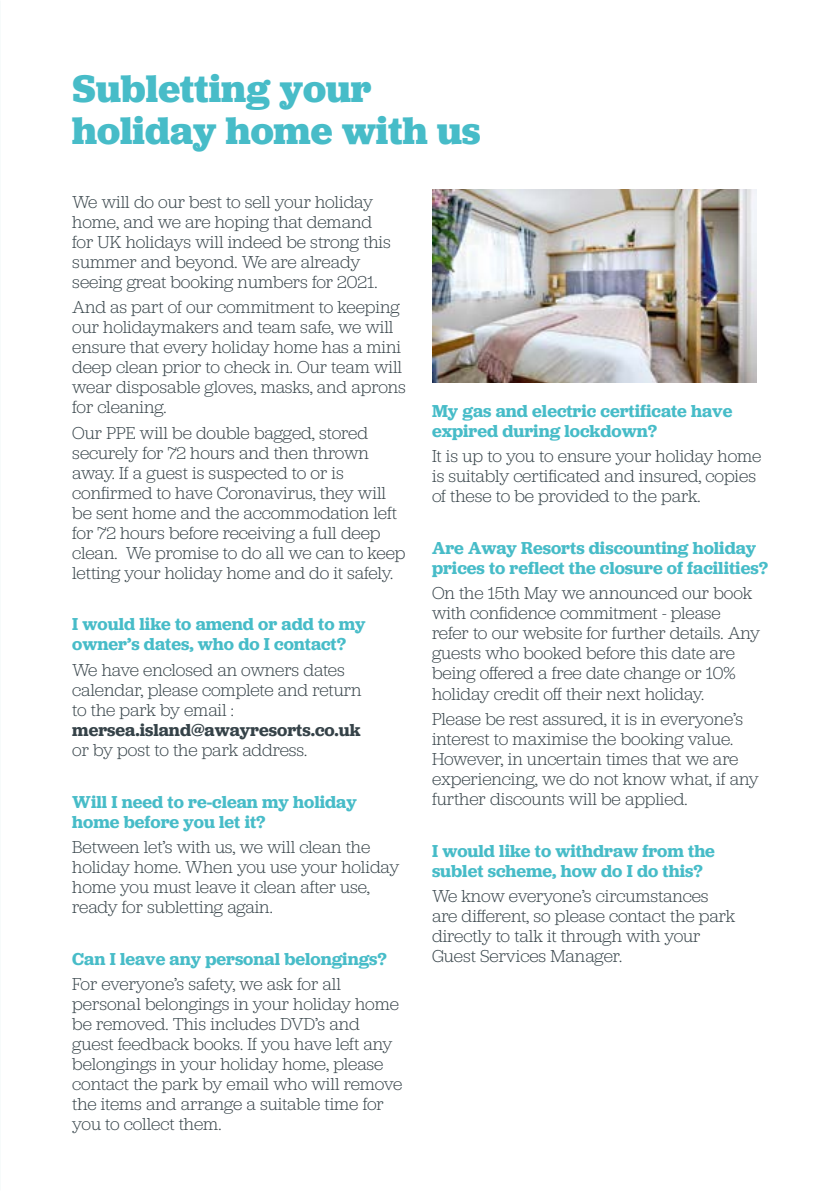
<style>
.page{position:relative;width:840px;height:1191px;background:#fff}
.page>*{position:absolute;margin:0;border:0;box-sizing:border-box;transform-origin:0 0}
.t1{font:700 40px/42px "Jubilat";color:#47bcc8}
.t2{font:300 18px/20px "Jubilat";letter-spacing:-.005em;color:#354248}
.t3{font:600 18px/20px "Jubilat";color:#47bcc8}
.t4{font:600 18px "Jubilat";color:#354248}
</style>
<div class="page">
<img style="left:432px;top:190px;width:324px;height:193px">
<h1 class="t1" style="left:72px;top:67px;width:410px">Subletting your holiday home with us</h1>
<p class="t2" style="left:72px;top:191px;width:320px">We will do our best to sell your holiday home, and we are hoping that demand for UK holidays will indeed be strong this summer and beyond. We are already seeing great booking numbers for 2021.</p>
<p class="t2" style="left:72px;top:297px;width:335px">And as part of our commitment to keeping our holidaymakers and team safe, we will ensure that every holiday home has a mini deep clean prior to check in. Our team will wear disposable gloves, masks, and aprons for cleaning.</p>
<p class="t2" style="left:72px;top:422px;width:334px">Our PPE will be double bagged, stored securely for 72 hours and then thrown away. If a guest is suspected to or is confirmed to have Coronavirus, they will be sent home and the accommodation left for 72 hours before receiving a full deep clean. We promise to do all we can to keep letting your holiday home and do it safely.</p>
<p class="t3" style="left:72px;top:614px;width:294px">I would like to amend or add to my owner’s dates, who do I contact?</p>
<p class="t2" style="left:72px;top:659px;width:291px">We have enclosed an owners dates calendar, please complete and return to the park by email :</p>
<p class="t4" style="left:72px;top:718px;width:290px">mersea.island@awayresorts.co.uk</p>
<p class="t2" style="left:72px;top:739px;width:236px">or by post to the park address.</p>
<p class="t3" style="left:72px;top:791px;width:286px">Will I need to re-clean my holiday home before you let it?</p>
<p class="t2" style="left:72px;top:836px;width:328px">Between let’s with us, we will clean the holiday home. When you use your holiday home you must leave it clean after use, ready for subletting again.</p>
<p class="t3" style="left:72px;top:948px;width:316px">Can I leave any personal belongings?</p>
<p class="t2" style="left:72px;top:973px;width:331px">For everyone’s safety, we ask for all personal belongings in your holiday home be removed. This includes DVD’s and guest feedback books. If you have left any belongings in your holiday home, please contact the park by email who will remove the items and arrange a suitable time for you to collect them.</p>
<p class="t3" style="left:432px;top:400px;width:302px">My gas and electric certificate have expired during lockdown?</p>
<p class="t2" style="left:432px;top:446px;width:331px">It is up to you to ensure your holiday home is suitably certificated and insured, copies of these to be provided to the park.</p>
<p class="t3" style="left:432px;top:537px;width:337px">Are Away Resorts discounting holiday prices to reflect the closure of facilities?</p>
<p class="t2" style="left:432px;top:583px;width:329px">On the 15th May we announced our book with confidence commitment - please refer to our website for further details. Any guests who booked before this date are being offered a free date change or 10% holiday credit off their next holiday.</p>
<p class="t2" style="left:432px;top:708px;width:328px">Please be rest assured, it is in everyone’s interest to maximise the booking value.<br>However, in uncertain times that we are experiencing, we do not know what, if any further discounts will be applied.</p>
<p class="t3" style="left:432px;top:840px;width:284px">I would like to withdraw from the sublet scheme, how do I do this?</p>
<p class="t2" style="left:432px;top:885px;width:305px">We know everyone’s circumstances are different, so please contact the park directly to talk it through with your Guest Services Manager.</p>
</div>
